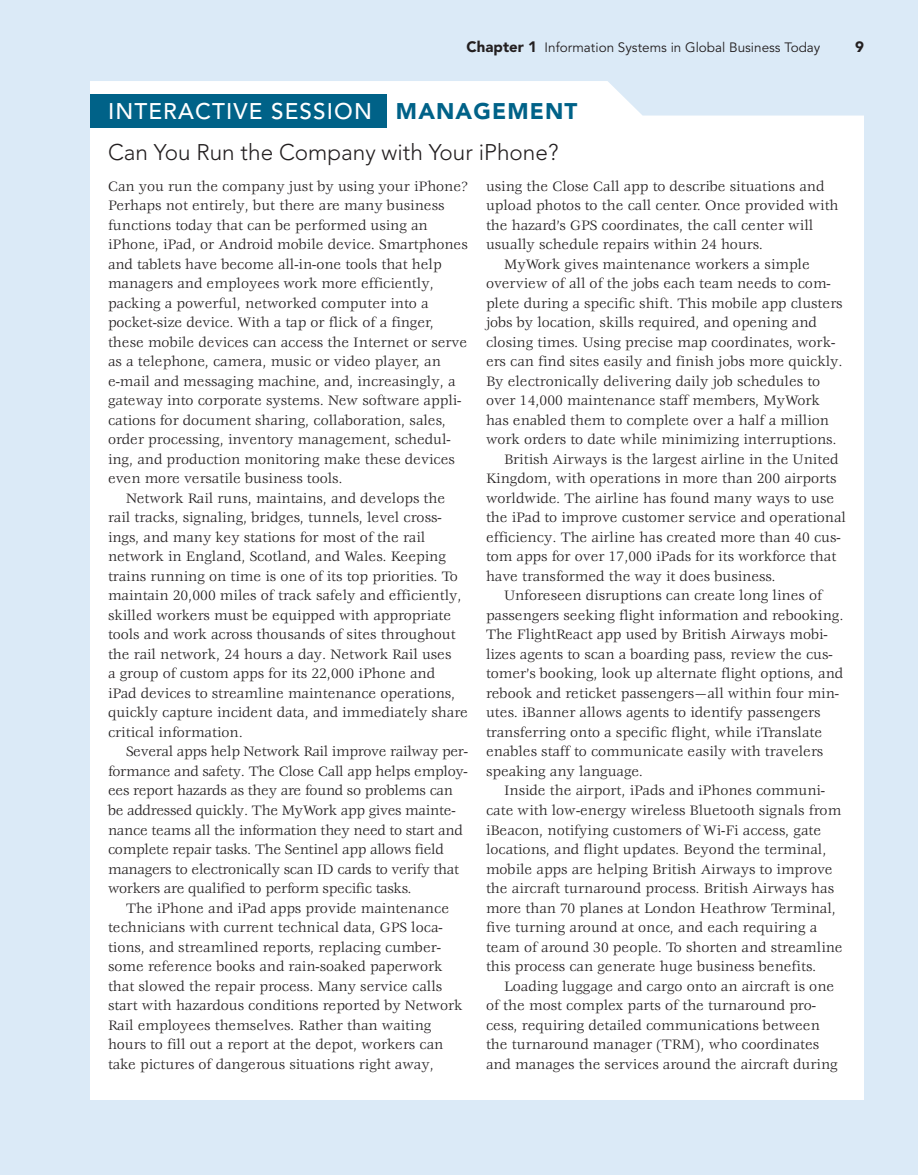
<style>
.page{position:relative;width:918px;height:1175px;background:#fff}
.page>*{position:absolute;margin:0;border:0;box-sizing:border-box;transform-origin:0 0}
.SideBar_1__Lab{font:300 22.5px/40.5px "Avenir LT Pro";color:#231f20}
.SideBar_1_P{font:15px/19.5px "Veljovic Std";color:#231f20}
.SideBar_1_P_First{font:15px/19.5px "Veljovic Std";color:#231f20}
.rhr{font:900 15px "Avenir LT Pro";color:#231f20}
.rhr-2{font:13.5px "Avenir LT Pro";color:#231f20}
.s1{font-weight:900;font-size:15px}
.s2{font-weight:500;color:#fff}
.s3{font-weight:900;color:#006288}
</style>
<div class="page">
<div style="left:0;top:0;width:918px;height:1174px;background:#dbeaf7"></div>
<div style="left:90px;top:538px;width:774px;height:561px;background:#fff"></div>
<div style="left:90px;top:81px;width:774px;height:457px;background:#fff"></div>
<div style="left:90px;top:94px;width:297px;height:33px;background:#006288"></div>
<p class="rhr-2" style="left:467px;top:39px;width:355px"><span class="s1">Chapter 1</span> Information Systems in Global Business Today</p>
<p class="rhr" style="left:855px;top:38px;width:10px">9</p>
<p class="SideBar_1__Lab" style="left:108px;top:91px;width:471px"><span class="s2">INTERACTIVE SESSION</span> <span class="s3">MANAGEMENT<br></span>Can You Run the Company with Your iPhone?</p>
<p class="SideBar_1_P_First" style="left:108px;top:177px;width:361px">Can you run the company just by using your iPhone?<br>Perhaps not entirely, but there are many business functions today that can be performed using an iPhone, iPad, or Android mobile device. Smartphones and tablets have become all-in-one tools that help managers and employees work more efficiently, packing a powerful, networked computer into a pocket-size device. With a tap or flick of a finger, these mobile devices can access the Internet or serve as a telephone, camera, music or video player, an e-mail and messaging machine, and, increasingly, a gateway into corporate systems. New software appli&shy;cations for document sharing, collaboration, sales, order processing, inventory management, schedul&shy;ing, and production monitoring make these devices even more versatile business tools.</p>
<p class="SideBar_1_P" style="left:108px;top:489px;width:361px;text-indent:18px">Network Rail runs, maintains, and develops the rail tracks, signaling, bridges, tunnels, level cross&shy;ings, and many key stations for most of the rail network in England, Scotland, and Wales. Keeping trains running on time is one of its top priorities. To maintain 20,000 miles of track safely and efficiently, skilled workers must be equipped with appropriate tools and work across thousands of sites throughout the rail network, 24 hours a day. Network Rail uses<br>a group of custom apps for its 22,000 iPhone and<br>iPad devices to streamline maintenance operations, quickly capture incident data, and immediately share critical information.</p>
<p class="SideBar_1_P" style="left:108px;top:742px;width:361px;text-indent:18px">Several apps help Network Rail improve railway per&shy;formance and safety. The Close Call app helps employ&shy;ees report hazards as they are found so problems can be addressed quickly. The MyWork app gives mainte&shy;nance teams all the information they need to start and complete repair tasks. The Sentinel app allows field managers to electronically scan ID cards to verify that workers are qualified to perform specific tasks.</p>
<p class="SideBar_1_P" style="left:108px;top:898px;width:356px;text-indent:18px">The iPhone and iPad apps provide maintenance technicians with current technical data, GPS loca&shy;tions, and streamlined reports, replacing cumber&shy;some reference books and rain-soaked paperwork that slowed the repair process. Many service calls start with hazardous conditions reported by Network Rail employees themselves. Rather than waiting hours to fill out a report at the depot, workers can take pictures of dangerous situations right away,</p>
<p class="SideBar_1_P" style="left:486px;top:177px;width:354px">using the Close Call app to describe situations and upload photos to the call center. Once provided with the hazard’s GPS coordinates, the call center will usually schedule repairs within 24 hours.</p>
<p class="SideBar_1_P" style="left:486px;top:255px;width:358px;text-indent:18px">MyWork gives maintenance workers a simple overview of all of the jobs each team needs to com&shy;plete during a specific shift. This mobile app clusters jobs by location, skills required, and opening and closing times. Using precise map coordinates, work&shy;ers can find sites easily and finish jobs more quickly.<br>By electronically delivering daily job schedules to over 14,000 maintenance staff members, MyWork has enabled them to complete over a half a million work orders to date while minimizing interruptions.</p>
<p class="SideBar_1_P" style="left:486px;top:450px;width:362px;text-indent:18px">British Airways is the largest airline in the United Kingdom, with operations in more than 200 airports worldwide. The airline has found many ways to use the iPad to improve customer service and operational efficiency. The airline has created more than 40 cus&shy;tom apps for over 17,000 iPads for its workforce that have transformed the way it does business.</p>
<p class="SideBar_1_P" style="left:486px;top:586px;width:359px;text-indent:18px">Unforeseen disruptions can create long lines of passengers seeking flight information and rebooking.<br>The FlightReact app used by British Airways mobi&shy;lizes agents to scan a boarding pass, review the cus&shy;tomer’s booking, look up alternate flight options, and rebook and reticket passengers—all within four min&shy;utes. iBanner allows agents to identify passengers transferring onto a specific flight, while iTranslate enables staff to communicate easily with travelers speaking any language.</p>
<p class="SideBar_1_P" style="left:486px;top:781px;width:358px;text-indent:18px">Inside the airport, iPads and iPhones communi&shy;cate with low-energy wireless Bluetooth signals from iBeacon, notifying customers of Wi-Fi access, gate locations, and flight updates. Beyond the terminal, mobile apps are helping British Airways to improve the aircraft turnaround process. British Airways has more than 70 planes at London Heathrow Terminal, five turning around at once, and each requiring a team of around 30 people. To shorten and streamline this process can generate huge business benefits.</p>
<p class="SideBar_1_P" style="left:486px;top:976px;width:353px;text-indent:18px">Loading luggage and cargo onto an aircraft is one of the most complex parts of the turnaround pro&shy;cess, requiring detailed communications between the turnaround manager (TRM), who coordinates and manages the services around the aircraft during</p>
</div>
